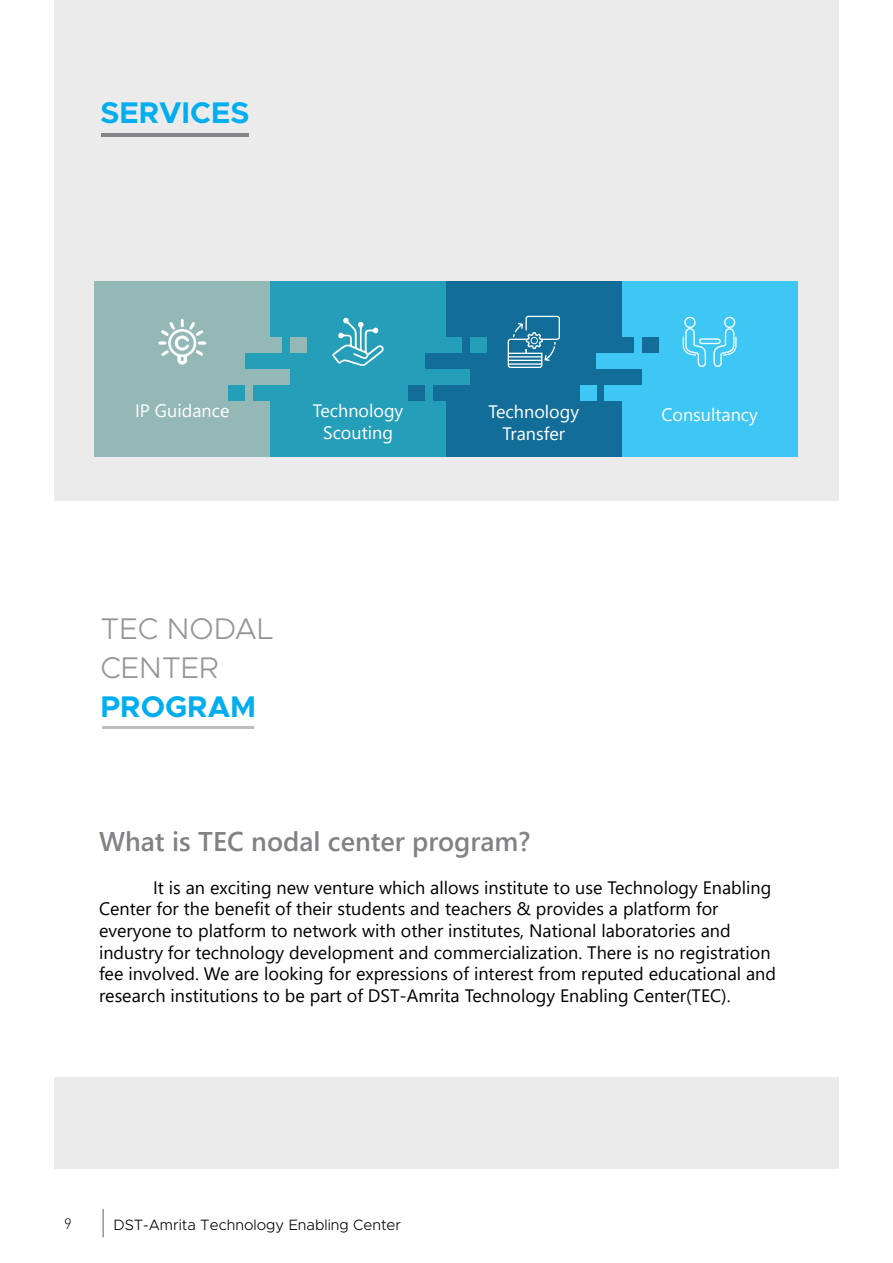
<style>
.page{position:relative;width:893px;height:1263px;background:#fff}
.page>*{position:absolute;margin:0;border:0;box-sizing:border-box;transform-origin:0 0}
.t1{font:700 30px "Metropolis";color:#00aeef}
.t2{font:300 30px/39px "Metropolis";color:#939598}
.t3{font:600 27px "Segoe UI";color:#808285}
.t4{font:18px/21.6px "Segoe UI";color:#000}
.t5{font:18px/21.6px "Segoe UI";color:#fff;text-align:center}
.t6{font:300 15px "Metropolis";color:#000}
.t7{font:300 15px "DIN";color:#000}
</style>
<div class="page">
<hr style="left:102px;top:1209px;width:2px;height:28px;background:#939598">
<div style="left:54px;top:0;width:785px;height:501px;background:#ebebec"></div>
<hr style="left:102px;top:134px;width:147px;height:3px;background:#828487">
<div style="left:94px;top:281px;width:176px;height:176px;background:#94b8b6"></div>
<div style="left:446px;top:281px;width:176px;height:176px;background:#126d99"></div>
<div style="left:270px;top:281px;width:176px;height:176px;background:#259eb9"></div>
<div style="left:622px;top:281px;width:175px;height:176px;background:#3ec7f4"></div>
<div style="left:248px;top:337px;width:34px;height:16px;background:#94b8b6"></div>
<div style="left:600px;top:337px;width:34px;height:16px;background:#126d99"></div>
<div style="left:256px;top:369px;width:34px;height:16px;background:#94b8b6"></div>
<div style="left:608px;top:369px;width:34px;height:16px;background:#126d99"></div>
<div style="left:245px;top:353px;width:45px;height:16px;background:#259eb9"></div>
<div style="left:596px;top:353px;width:46px;height:16px;background:#3ec7f4"></div>
<div style="left:253px;top:385px;width:37px;height:15px;background:#259eb9"></div>
<div style="left:605px;top:385px;width:37px;height:15px;background:#3ec7f4"></div>
<div style="left:290px;top:337px;width:17px;height:16px;background:#94b8b6"></div>
<div style="left:642px;top:337px;width:17px;height:16px;background:#126d99"></div>
<div style="left:228px;top:385px;width:17px;height:15px;background:#259eb9"></div>
<div style="left:580px;top:385px;width:16px;height:15px;background:#3ec7f4"></div>
<div style="left:429px;top:337px;width:33px;height:16px;background:#259eb9"></div>
<div style="left:436px;top:369px;width:34px;height:16px;background:#259eb9"></div>
<div style="left:425px;top:353px;width:45px;height:16px;background:#126d99"></div>
<div style="left:433px;top:385px;width:37px;height:15px;background:#126d99"></div>
<div style="left:470px;top:337px;width:17px;height:16px;background:#259eb9"></div>
<div style="left:408px;top:385px;width:17px;height:15px;background:#126d99"></div>
<svg style="left:683px;top:317px;width:53px;height:50px"></svg>
<svg style="left:332px;top:318px;width:52px;height:48px"></svg>
<svg style="left:158px;top:319px;width:48px;height:46px"></svg>
<svg style="left:508px;top:316px;width:52px;height:52px"></svg>
<hr style="left:103px;top:726px;width:151px;height:3px;background:#bcbec0">
<div style="left:54px;top:1077px;width:785px;height:91px;background:#ebebec"></div>
<h1 class="t1" style="left:101px;top:93px;width:150px">SERVICES</h1>
<p class="t5" style="left:135px;top:398px;width:96px">IP Guidance</p>
<p class="t5" style="left:313px;top:398px;width:92px">Technology</p>
<p class="t5" style="left:661px;top:402px;width:98px">Consultancy</p>
<p class="t5" style="left:323px;top:420px;width:71px">Scouting</p>
<p class="t5" style="left:489px;top:400px;width:92px">Technology<br>Transfer</p>
<h1 class="t2" style="left:101px;top:609px;width:175px">TEC NODAL<br>CENTER</h1>
<h1 class="t1" style="left:101px;top:687px;width:157px">PROGRAM</h1>
<h2 class="t3" style="left:99px;top:815px;width:433px">What is TEC nodal center program?</h2>
<p class="t4" style="left:99px;top:875px;width:679px;text-indent:54px">It is an exciting new venture which allows institute to use Technology Enabling Center for the benefit of their students and teachers &amp; provides a platform for everyone to platform to network with other institutes, National laboratories and industry for technology development and commercialization. There is no registration fee involved. We are looking for expressions of interest from reputed educational and research institutions to be part of DST-Amrita Technology Enabling Center(TEC).</p>
<p class="t7" style="left:64px;top:1214px;width:9px">9</p>
<p class="t6" style="left:113px;top:1215px;width:289px">DST-Amrita Technology Enabling Center</p>
</div>
